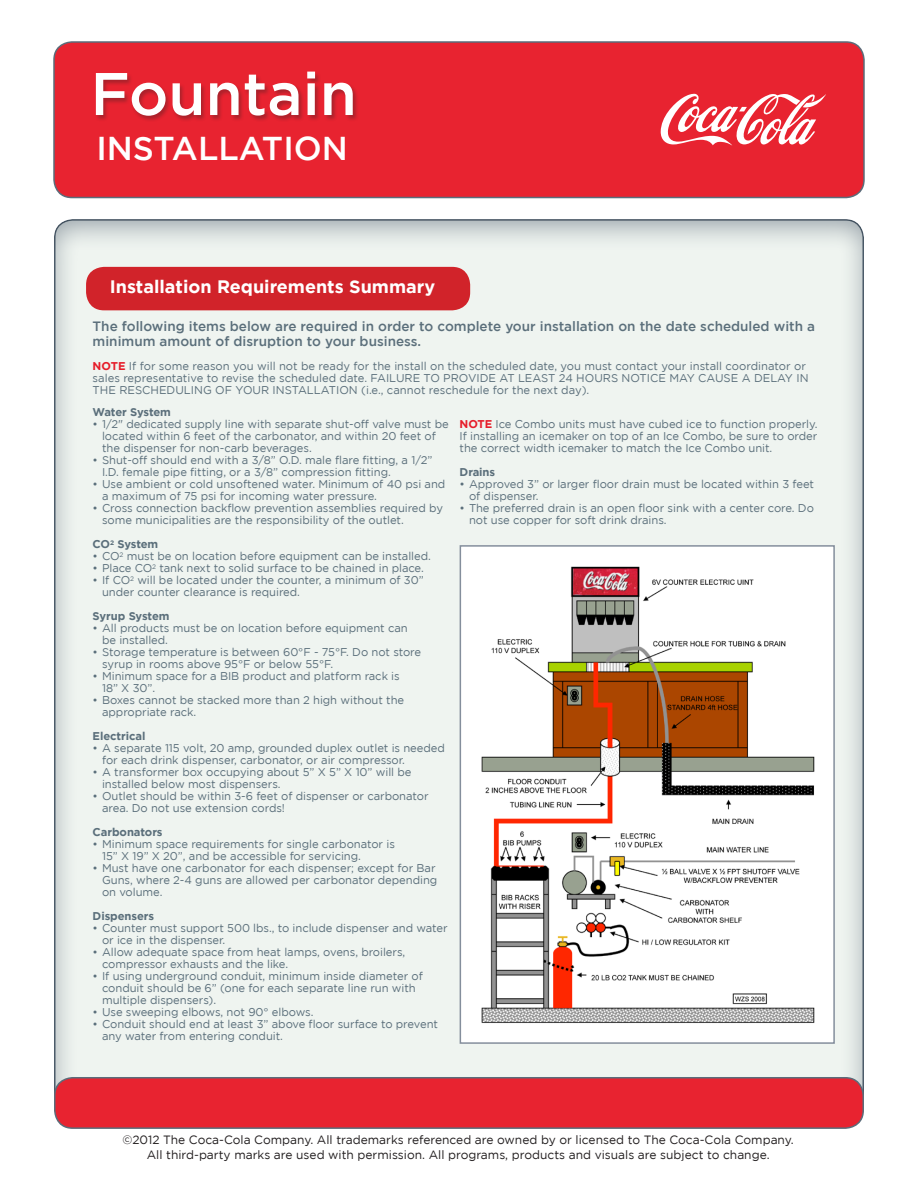
<style>
.page{position:relative;width:918px;height:1188px;background:#fff}
.page>*{position:absolute;margin:0;border:0;box-sizing:border-box;transform-origin:0 0}
.t1{font:500 60px "Gotham";color:#fff}
.t2{font:500 33px "Gotham";color:#fff}
.t3{font:700 18px "Gotham";color:#fff}
.t4{font:500 13.5px/15px "Gotham";color:#5b6f7b}
.t5{font:12px/14.4px "Gotham";color:#231f20;text-align:center}
.t6{font:11.25px/12px "Gotham";letter-spacing:-.005em;color:#5b6f7b}
.t7{font:700 11.25px "Gotham";letter-spacing:-.005em;color:#5b6f7b}
.s1{font-weight:700;color:#e61d2a}
</style>
<div class="page">
<div style="left:54px;top:42px;width:810px;height:156px;background:#e82330;border-radius:18px"></div>
<div style="left:53px;top:41px;width:812px;height:157px;border:2px solid #5b6c7a;border-radius:18px"></div>
<div style="left:52px;top:214px;width:814px;height:899px;background:#848e9c;opacity:.75"></div>
<div style="left:55px;top:1078px;width:808px;height:50px;background:#e82330;border-radius:18px"></div>
<div style="left:54px;top:1077px;width:810px;height:52px;border:2px solid #5b6c7a;border-radius:18px"></div>
<div style="left:95px;top:72px;width:265px;height:50px;background:#231f20;opacity:.31"></div>
<svg style="left:661px;top:94px;width:165px;height:52px"></svg>
<div style="left:460px;top:545px;width:375px;height:499px;background:#fff;border:2px solid #848e9c"></div>
<img style="left:481px;top:566px;width:334px;height:457px">
<div style="left:86px;top:267px;width:384px;height:43px;background:#d1232a;border-radius:18px"></div>
<p class="t1" style="left:90px;top:60px;width:268px">Fountain</p>
<p class="t2" style="left:96px;top:130px;width:253px">INSTALLATION</p>
<p class="t3" style="left:110px;top:276px;width:327px">Installation Requirements Summary</p>
<p class="t4" style="left:93px;top:318px;width:724px">The following items below are required in order to complete your installation on the date scheduled with a minimum amount of disruption to your business.</p>
<p class="t6" style="left:93px;top:359px;width:717px"><span class="s1">NOTE</span> If for some reason you will not be ready for the install on the scheduled date, you must contact your install coordinator or sales representative to revise the scheduled date. FAILURE TO PROVIDE AT LEAST 24 HOURS NOTICE MAY CAUSE A DELAY IN<br>THE RESCHEDULING OF YOUR INSTALLATION (i.e., cannot reschedule for the next day).</p>
<p class="t7" style="left:93px;top:406px;width:80px">Water System</p>
<p class="t6" style="left:102px;top:418px;width:348px;text-indent:-9px">• 1/2" dedicated supply line with separate shut-off valve must be located within 6 feet of the carbonator, and within 20 feet of the dispenser for non-carb beverages.</p>
<p class="t6" style="left:102px;top:454px;width:332px;text-indent:-9px">• Shut-off should end with a 3/8” O.D. male flare fitting, a 1/2”<br>I.D. female pipe fitting, or a 3/8” compression fitting.</p>
<p class="t6" style="left:102px;top:478px;width:345px;text-indent:-9px">• Use ambient or cold unsoftened water. Minimum of 40 psi and a maximum of 75 psi for incoming water pressure.</p>
<p class="t6" style="left:102px;top:502px;width:342px;text-indent:-9px">• Cross connection backflow prevention assemblies required by some municipalities are the responsibility of the outlet.</p>
<p class="t7" style="left:93px;top:538px;width:67px">CO<sup>2</sup> System</p>
<p class="t6" style="left:93px;top:550px;width:340px">• CO<sup>2</sup> must be on location before equipment can be installed.</p>
<p class="t6" style="left:93px;top:562px;width:333px">• Place CO<sup>2</sup> tank next to solid surface to be chained in place.</p>
<p class="t6" style="left:102px;top:574px;width:323px;text-indent:-9px">• If CO<sup>2</sup> will be located under the counter, a minimum of 30” under counter clearance is required.</p>
<p class="t7" style="left:93px;top:610px;width:78px">Syrup System</p>
<p class="t6" style="left:102px;top:622px;width:307px;text-indent:-9px">• All products must be on location before equipment can be installed.</p>
<p class="t6" style="left:102px;top:646px;width:321px;text-indent:-9px">• Storage temperature is between 60°F - 75°F. Do not store syrup in rooms above 95°F or below 55°F.</p>
<p class="t6" style="left:102px;top:670px;width:299px;text-indent:-9px">• Minimum space for a BIB product and platform rack is<br>18” X 30”.</p>
<p class="t6" style="left:102px;top:694px;width:304px;text-indent:-9px">• Boxes cannot be stacked more than 2 high without the appropriate rack.</p>
<p class="t7" style="left:93px;top:730px;width:54px">Electrical</p>
<p class="t6" style="left:102px;top:742px;width:344px;text-indent:-9px">• A separate 115 volt, 20 amp, grounded duplex outlet is needed for each drink dispenser, carbonator, or air compressor.</p>
<p class="t6" style="left:102px;top:766px;width:311px;text-indent:-9px">• A transformer box occupying about 5” X 5” X 10” will be installed below most dispensers.</p>
<p class="t6" style="left:102px;top:790px;width:328px;text-indent:-9px">• Outlet should be within 3-6 feet of dispenser or carbonator area. Do not use extension cords!</p>
<p class="t7" style="left:93px;top:826px;width:71px">Carbonators</p>
<p class="t6" style="left:102px;top:838px;width:294px;text-indent:-9px">• Minimum space requirements for single carbonator is<br>15” X 19” X 20”, and be accessible for servicing.</p>
<p class="t6" style="left:102px;top:862px;width:337px;text-indent:-9px">• Must have one carbonator for each dispenser; except for Bar<br>Guns, where 2-4 guns are allowed per carbonator depending on volume.</p>
<p class="t7" style="left:93px;top:910px;width:63px">Dispensers</p>
<p class="t6" style="left:102px;top:922px;width:347px;text-indent:-9px">• Counter must support 500 lbs., to include dispenser and water or ice in the dispenser.</p>
<p class="t6" style="left:102px;top:946px;width:305px;text-indent:-9px">• Allow adequate space from heat lamps, ovens, broilers, compressor exhausts and the like.</p>
<p class="t6" style="left:102px;top:970px;width:322px;text-indent:-9px">• If using underground conduit, minimum inside diameter of conduit should be 6” (one for each separate line run with multiple dispensers).</p>
<p class="t6" style="left:93px;top:1006px;width:222px">• Use sweeping elbows, not 90° elbows.</p>
<p class="t6" style="left:102px;top:1018px;width:337px;text-indent:-9px">• Conduit should end at least 3” above floor surface to prevent any water from entering conduit.</p>
<p class="t6" style="left:460px;top:418px;width:359px;text-align:justify"><span class="s1">NOTE</span> Ice Combo units must have cubed ice to function properly.<br>If installing an icemaker on top of an Ice Combo, be sure to order the correct width icemaker to match the Ice Combo unit.</p>
<p class="t7" style="left:460px;top:466px;width:37px">Drains</p>
<p class="t6" style="left:469px;top:478px;width:347px;text-indent:-9px">• Approved 3” or larger floor drain must be located within 3 feet of dispenser.</p>
<p class="t6" style="left:469px;top:502px;width:346px;text-indent:-9px">• The preferred drain is an open floor sink with a center core. Do not use copper for soft drink drains.</p>
<p class="t5" style="left:123px;top:1133px;width:673px">©2012 The Coca-Cola Company. All trademarks referenced are owned by or licensed to The Coca-Cola Company.<br>All third-party marks are used with permission. All programs, products and visuals are subject to change.</p>
</div>
